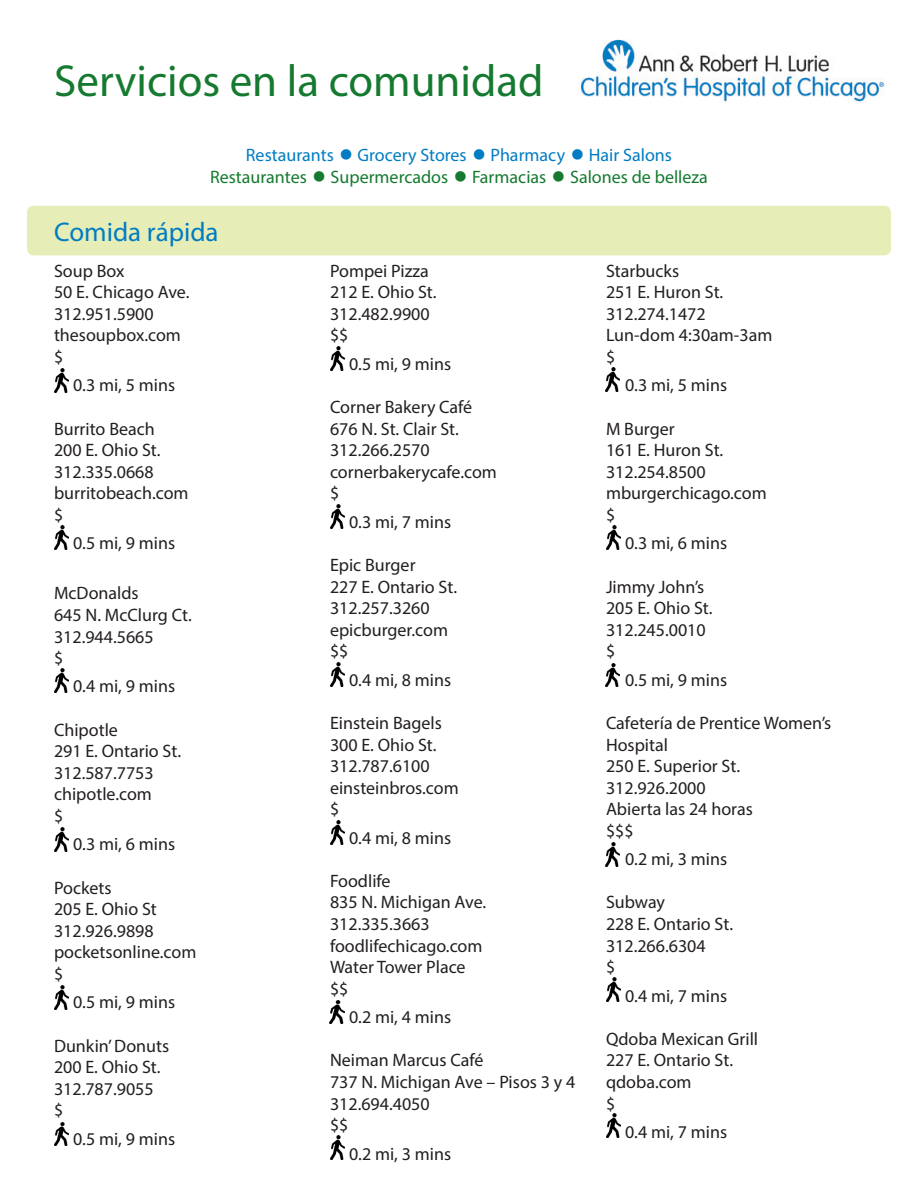
<style>
.page{position:relative;width:918px;height:1188px;background:#fff}
.page>*{position:absolute;margin:0;border:0;box-sizing:border-box;transform-origin:0 0}
.t1{font:45px "Myriad Pro";color:#157a2f}
.t2{font:27px "Myriad Pro";color:#007cc2}
.t3{font:18px/21.6px "Myriad Pro";color:#231f20}
.t4{font:18px "Myriad Pro";color:#157a2f}
.t5{font:18px "Myriad Pro";color:#007cc2}
</style>
<div class="page">
<img style="left:581px;top:39px;width:304px;height:63px">
<div style="left:27px;top:206px;width:864px;height:49px;background:#e7edb7;border-radius:7px"></div>
<img style="left:54px;top:368px;width:14px;height:24px">
<img style="left:54px;top:526px;width:14px;height:24px">
<img style="left:54px;top:669px;width:14px;height:23px">
<img style="left:54px;top:827px;width:14px;height:24px">
<img style="left:54px;top:986px;width:14px;height:23px">
<img style="left:54px;top:1122px;width:14px;height:24px">
<img style="left:330px;top:347px;width:14px;height:23px">
<img style="left:330px;top:504px;width:14px;height:24px">
<img style="left:330px;top:663px;width:14px;height:23px">
<img style="left:330px;top:820px;width:14px;height:24px">
<img style="left:330px;top:1000px;width:14px;height:24px">
<img style="left:330px;top:1136px;width:14px;height:23px">
<img style="left:606px;top:368px;width:14px;height:24px">
<img style="left:606px;top:525px;width:14px;height:24px">
<img style="left:606px;top:663px;width:14px;height:24px">
<img style="left:606px;top:842px;width:14px;height:24px">
<img style="left:606px;top:978px;width:14px;height:24px">
<img style="left:606px;top:1114px;width:14px;height:23px">
<p class="t1" style="left:54px;top:53px;width:491px">Servicios en la comunidad</p>
<p class="t5" style="left:246px;top:144px;width:428px">Restaurants ● Grocery Stores ● Pharmacy ● Hair Salons</p>
<p class="t4" style="left:210px;top:165px;width:499px">Restaurantes ● Supermercados ● Farmacias ● Salones de belleza</p>
<p class="t2" style="left:54px;top:215px;width:166px">Comida rápida</p>
<p class="t3" style="left:54px;top:260px;width:72px">Soup Box</p>
<p class="t3" style="left:54px;top:281px;width:137px">50 E. Chicago Ave.</p>
<p class="t3" style="left:54px;top:303px;width:101px">312.951.5900</p>
<p class="t3" style="left:54px;top:324px;width:128px">thesoupbox.com</p>
<p class="t3" style="left:54px;top:346px;width:11px">$</p>
<p class="t3" style="left:73px;top:374px;width:104px">0.3 mi, 5 mins</p>
<p class="t3" style="left:54px;top:418px;width:102px">Burrito Beach</p>
<p class="t3" style="left:54px;top:439px;width:108px">200 E. Ohio St.</p>
<p class="t3" style="left:54px;top:461px;width:101px">312.335.0668</p>
<p class="t3" style="left:54px;top:482px;width:136px">burritobeach.com</p>
<p class="t3" style="left:54px;top:504px;width:11px">$</p>
<p class="t3" style="left:73px;top:532px;width:104px">0.5 mi, 9 mins</p>
<p class="t3" style="left:54px;top:582px;width:86px">McDonalds</p>
<p class="t3" style="left:54px;top:604px;width:139px">645 N. McClurg Ct.</p>
<p class="t3" style="left:54px;top:625px;width:101px">312.944.5665</p>
<p class="t3" style="left:54px;top:647px;width:11px">$</p>
<p class="t3" style="left:73px;top:675px;width:104px">0.4 mi, 9 mins</p>
<p class="t3" style="left:54px;top:719px;width:65px">Chipotle</p>
<p class="t3" style="left:54px;top:740px;width:129px">291 E. Ontario St.</p>
<p class="t3" style="left:54px;top:762px;width:101px">312.587.7753</p>
<p class="t3" style="left:54px;top:783px;width:99px">chipotle.com</p>
<p class="t3" style="left:54px;top:805px;width:11px">$</p>
<p class="t3" style="left:73px;top:833px;width:104px">0.3 mi, 6 mins</p>
<p class="t3" style="left:54px;top:877px;width:59px">Pockets</p>
<p class="t3" style="left:54px;top:898px;width:104px">205 E. Ohio St</p>
<p class="t3" style="left:54px;top:920px;width:101px">312.926.9898</p>
<p class="t3" style="left:54px;top:941px;width:144px">pocketsonline.com</p>
<p class="t3" style="left:54px;top:963px;width:11px">$</p>
<p class="t3" style="left:73px;top:991px;width:104px">0.5 mi, 9 mins</p>
<p class="t3" style="left:54px;top:1034px;width:117px">Dunkin’ Donuts</p>
<p class="t3" style="left:54px;top:1056px;width:108px">200 E. Ohio St.</p>
<p class="t3" style="left:54px;top:1078px;width:101px">312.787.9055</p>
<p class="t3" style="left:54px;top:1099px;width:11px">$</p>
<p class="t3" style="left:73px;top:1128px;width:104px">0.5 mi, 9 mins</p>
<p class="t3" style="left:330px;top:260px;width:100px">Pompei Pizza</p>
<p class="t3" style="left:330px;top:281px;width:108px">212 E. Ohio St.</p>
<p class="t3" style="left:330px;top:303px;width:101px">312.482.9900</p>
<p class="t3" style="left:330px;top:324px;width:20px">$$</p>
<p class="t3" style="left:349px;top:353px;width:104px">0.5 mi, 9 mins</p>
<p class="t3" style="left:330px;top:396px;width:144px">Corner Bakery Café</p>
<p class="t3" style="left:330px;top:418px;width:130px">676 N. St. Clair St.</p>
<p class="t3" style="left:330px;top:439px;width:101px">312.266.2570</p>
<p class="t3" style="left:330px;top:461px;width:168px">cornerbakerycafe.com</p>
<p class="t3" style="left:330px;top:482px;width:11px">$</p>
<p class="t3" style="left:349px;top:511px;width:104px">0.3 mi, 7 mins</p>
<p class="t3" style="left:330px;top:554px;width:87px">Epic Burger</p>
<p class="t3" style="left:330px;top:575px;width:129px">227 E. Ontario St.</p>
<p class="t3" style="left:330px;top:597px;width:101px">312.257.3260</p>
<p class="t3" style="left:330px;top:619px;width:120px">epicburger.com</p>
<p class="t3" style="left:330px;top:640px;width:20px">$$</p>
<p class="t3" style="left:349px;top:669px;width:104px">0.4 mi, 8 mins</p>
<p class="t3" style="left:330px;top:712px;width:113px">Einstein Bagels</p>
<p class="t3" style="left:330px;top:733px;width:108px">300 E. Ohio St.</p>
<p class="t3" style="left:330px;top:755px;width:101px">312.787.6100</p>
<p class="t3" style="left:330px;top:777px;width:130px">einsteinbros.com</p>
<p class="t3" style="left:330px;top:798px;width:11px">$</p>
<p class="t3" style="left:349px;top:827px;width:104px">0.4 mi, 8 mins</p>
<p class="t3" style="left:330px;top:870px;width:62px">Foodlife</p>
<p class="t3" style="left:330px;top:891px;width:158px">835 N. Michigan Ave.</p>
<p class="t3" style="left:330px;top:913px;width:101px">312.335.3663</p>
<p class="t3" style="left:330px;top:935px;width:154px">foodlifechicago.com</p>
<p class="t3" style="left:330px;top:956px;width:137px">Water Tower Place</p>
<p class="t3" style="left:330px;top:978px;width:20px">$$</p>
<p class="t3" style="left:349px;top:1006px;width:104px">0.2 mi, 4 mins</p>
<p class="t3" style="left:330px;top:1049px;width:155px">Neiman Marcus Café</p>
<p class="t3" style="left:330px;top:1071px;width:247px">737 N. Michigan Ave – Pisos 3 y 4</p>
<p class="t3" style="left:330px;top:1093px;width:101px">312.694.4050</p>
<p class="t3" style="left:330px;top:1114px;width:20px">$$</p>
<p class="t3" style="left:349px;top:1142px;width:104px">0.2 mi, 3 mins</p>
<p class="t3" style="left:606px;top:260px;width:75px">Starbucks</p>
<p class="t3" style="left:606px;top:281px;width:119px">251 E. Huron St.</p>
<p class="t3" style="left:606px;top:303px;width:101px">312.274.1472</p>
<p class="t3" style="left:606px;top:324px;width:168px">Lun-dom 4:30am-3am</p>
<p class="t3" style="left:606px;top:346px;width:11px">$</p>
<p class="t3" style="left:625px;top:374px;width:104px">0.3 mi, 5 mins</p>
<p class="t3" style="left:606px;top:418px;width:70px">M Burger</p>
<p class="t3" style="left:606px;top:439px;width:119px">161 E. Huron St.</p>
<p class="t3" style="left:606px;top:461px;width:101px">312.254.8500</p>
<p class="t3" style="left:606px;top:482px;width:162px">mburgerchicago.com</p>
<p class="t3" style="left:606px;top:504px;width:11px">$</p>
<p class="t3" style="left:625px;top:532px;width:104px">0.3 mi, 6 mins</p>
<p class="t3" style="left:606px;top:575px;width:100px">Jimmy John’s</p>
<p class="t3" style="left:606px;top:597px;width:108px">205 E. Ohio St.</p>
<p class="t3" style="left:606px;top:619px;width:101px">312.245.0010</p>
<p class="t3" style="left:606px;top:640px;width:11px">$</p>
<p class="t3" style="left:625px;top:669px;width:104px">0.5 mi, 9 mins</p>
<p class="t3" style="left:606px;top:712px;width:227px">Cafetería de Prentice Women’s<br>Hospital</p>
<p class="t3" style="left:606px;top:755px;width:136px">250 E. Superior St.</p>
<p class="t3" style="left:606px;top:777px;width:101px">312.926.2000</p>
<p class="t3" style="left:606px;top:798px;width:148px">Abierta las 24 horas $$$</p>
<p class="t3" style="left:625px;top:848px;width:104px">0.2 mi, 3 mins</p>
<p class="t3" style="left:606px;top:891px;width:61px">Subway</p>
<p class="t3" style="left:606px;top:913px;width:129px">228 E. Ontario St.</p>
<p class="t3" style="left:606px;top:935px;width:101px">312.266.6304</p>
<p class="t3" style="left:606px;top:956px;width:11px">$</p>
<p class="t3" style="left:625px;top:985px;width:104px">0.4 mi, 7 mins</p>
<p class="t3" style="left:606px;top:1028px;width:154px">Qdoba Mexican Grill</p>
<p class="t3" style="left:606px;top:1049px;width:129px">227 E. Ontario St.</p>
<p class="t3" style="left:606px;top:1071px;width:87px">qdoba.com</p>
<p class="t3" style="left:606px;top:1093px;width:11px">$</p>
<p class="t3" style="left:625px;top:1121px;width:104px">0.4 mi, 7 mins</p>
</div>
